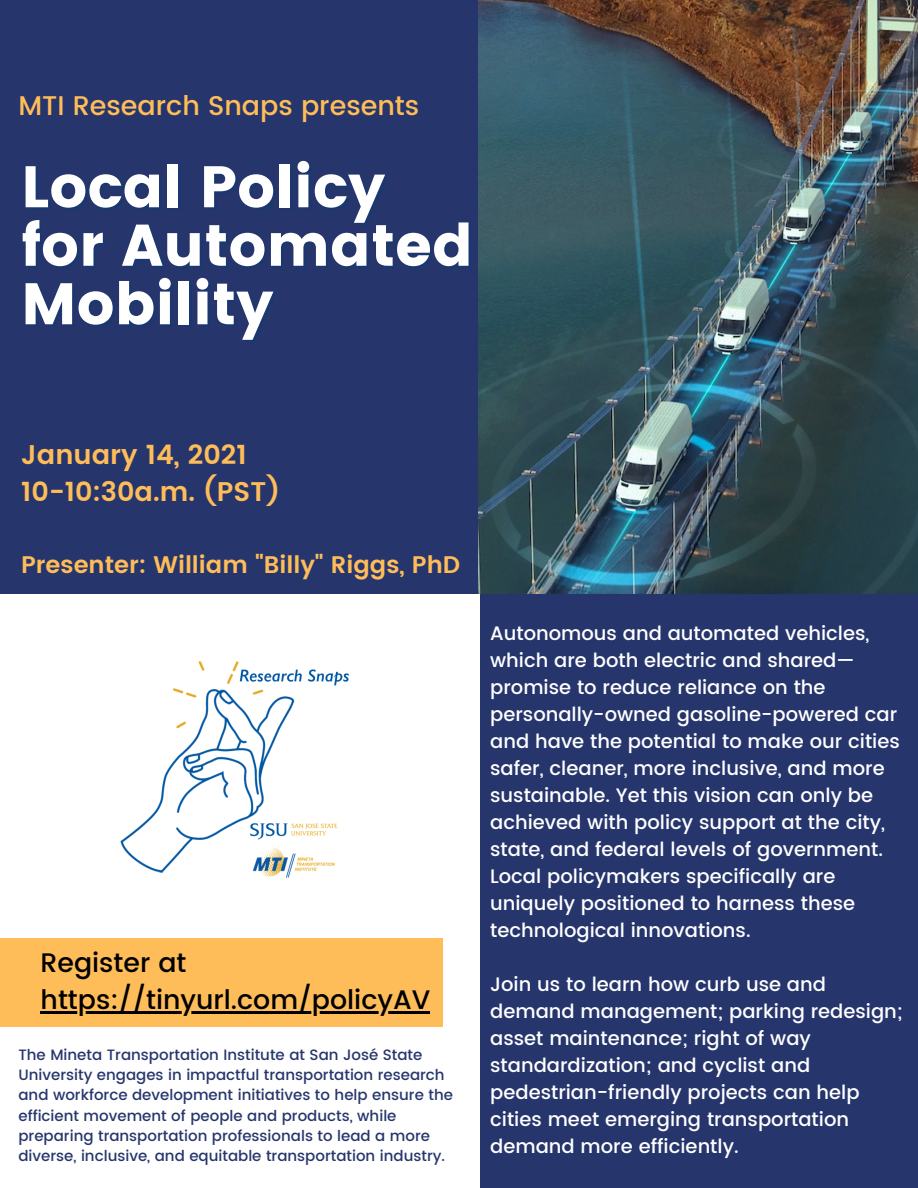
<style>
.page{position:relative;width:918px;height:1188px;background:#26366d}
.page>*{position:absolute;margin:0;border:0;box-sizing:border-box;transform-origin:0 0}
.t1{font:58.5px/58.5px "Poppins";color:#fff}
.t2{font:600 27px/37.2px "Poppins";color:#ffbd59}
.t3{font:500 27px "Poppins";color:#ffbd59}
.t4{font:500 26.85px/36.5px "Poppins";color:#000}
.t5{font:600 24px "Poppins";color:#ffbd59}
.t6{font:500 19.5px/27px "Poppins";color:#fff}
.t7{font:500 15px/20.2px "Poppins";color:#26366d}
</style>
<div class="page">
<div style="left:0;top:594px;width:480px;height:594px;background:#fff"></div>
<img style="left:120px;top:661px;width:229px;height:217px">
<img style="left:479px;top:0;width:439px;height:594px">
<div style="left:0;top:938px;width:443px;height:89px;background:#ffbd59"></div>
<hr style="left:41px;top:1011px;width:389px;height:3px;background:#000">
<h2 class="t3" style="left:18px;top:90px;width:402px">MTI Research Snaps presents</h2>
<h1 class="t1" style="left:21px;top:158px;width:453px">Local Policy for Automated<br>Mobility</h1>
<h2 class="t2" style="left:21px;top:436px;width:260px">January 14, 2021<br>10-10:30a.m. (PST)</h2>
<p class="t5" style="left:21px;top:551px;width:440px">Presenter: William "Billy" Riggs, PhD</p>
<h3 class="t4" style="left:41px;top:945px;width:391px">Register at https://tinyurl.com/policyAV</h3>
<p class="t7" style="left:18px;top:1045px;width:436px">The Mineta Transportation Institute at San José State University engages in impactful transportation research and workforce development initiatives to help ensure the efficient movement of people and products, while preparing transportation professionals to lead a more diverse, inclusive, and equitable transportation industry.</p>
<p class="t6" style="left:490px;top:619px;width:411px">Autonomous and automated vehicles, which are both electric and shared— promise to reduce reliance on the personally-owned gasoline-powered car and have the potential to make our cities safer, cleaner, more inclusive, and more sustainable. Yet this vision can only be achieved with policy support at the city, state, and federal levels of government.<br>Local policymakers specifically are uniquely positioned to harness these technological innovations.</p>
<p class="t6" style="left:490px;top:970px;width:414px">Join us to learn how curb use and demand management; parking redesign; asset maintenance; right of way standardization; and cyclist and pedestrian-friendly projects can help cities meet emerging transportation demand more efficiently.</p>
</div>
